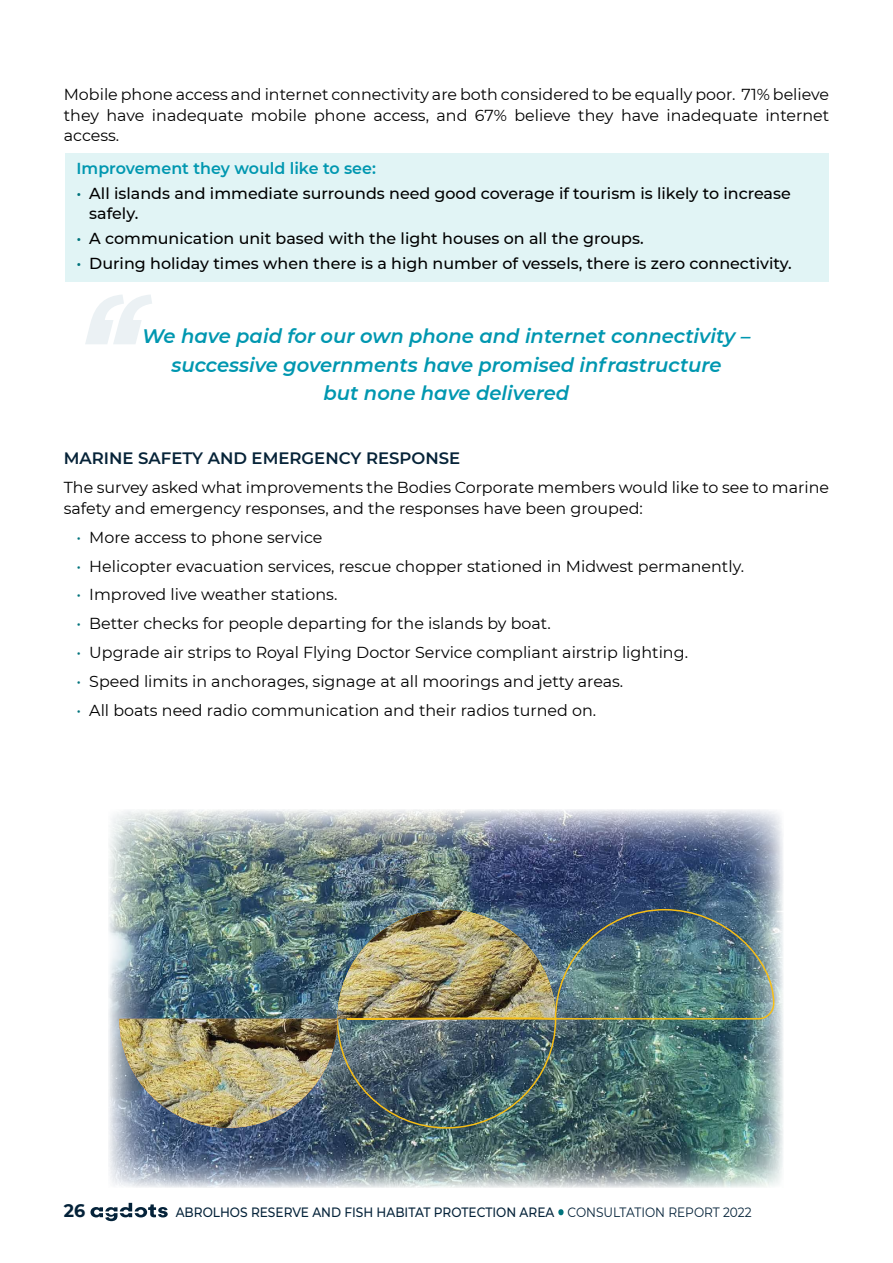
<style>
.page{position:relative;width:893px;height:1263px;background:#fff}
.page>*{position:absolute;margin:0;border:0;box-sizing:border-box;transform-origin:0 0}
.t1{font:italic 600 19.5px/28.5px "Montserrat";color:#0097b0;text-align:center}
.t2{font:700 18px "Montserrat";color:#042239}
.t3{font:600 16.5px "Montserrat";color:#062338}
.t4{font:15.9px/20.4px "Montserrat";color:#000;text-align:justify}
.t5{font:500 15.9px/20.4px "Montserrat";color:#000}
.t6{font:600 15.9px "Montserrat";color:#0097b0}
.t7{font:500 13.5px "Montserrat";color:#042239;scale:.9 1}
.s1{color:#00737c}
.s2{font-weight:400}
</style>
<div class="page">
<svg style="left:558px;top:1209px;width:6px;height:6px"></svg>
<svg style="left:90px;top:1203px;width:78px;height:18px"></svg>
<div style="left:65px;top:153px;width:764px;height:129px;background:#e1f4f5"></div>
<img style="left:108px;top:809px;width:675px;height:379px">
<svg style="left:85px;top:295px;width:67px;height:49px"></svg>
<img style="left:336px;top:908px;width:439px;height:221px">
<img style="left:119px;top:910px;width:437px;height:218px">
<img style="left:119px;top:1019px;width:218px;height:109px">
<p class="t4" style="left:64px;top:84px;width:767px">Mobile phone access and internet connectivity are both considered to be equally poor. 71% believe they have inadequate mobile phone access, and 67% believe they have inadequate internet access.</p>
<p class="t6" style="left:77px;top:157px;width:301px">Improvement they would like to see:</p>
<p class="t5" style="left:89px;top:183px;width:703px;text-indent:-13px"><span class="s1">•</span> All islands and immediate surrounds need good coverage if tourism is likely to increase safely.</p>
<p class="t5" style="left:77px;top:228px;width:569px"><span class="s1">•</span> A communication unit based with the light houses on all the groups.</p>
<p class="t5" style="left:77px;top:252px;width:717px"><span class="s1">•</span> During holiday times when there is a high number of vessels, there is zero connectivity.</p>
<p class="t1" style="left:142px;top:321px;width:610px">We have paid for our own phone and internet connectivity – successive governments have promised infrastructure<br>but none have delivered</p>
<p class="t3" style="left:64px;top:447px;width:398px">MARINE SAFETY AND EMERGENCY RESPONSE</p>
<p class="t4" style="left:64px;top:477px;width:767px">The survey asked what improvements the Bodies Corporate members would like to see to marine safety and emergency responses, and the responses have been grouped:</p>
<p class="t4" style="left:77px;top:526px;width:247px"><span class="s1">•</span> More access to phone service</p>
<p class="t4" style="left:77px;top:555px;width:669px"><span class="s1">•</span> Helicopter evacuation services, rescue chopper stationed in Midwest permanently.</p>
<p class="t4" style="left:77px;top:584px;width:262px"><span class="s1">•</span> Improved live weather stations.</p>
<p class="t4" style="left:77px;top:613px;width:476px"><span class="s1">•</span> Better checks for people departing for the islands by boat.</p>
<p class="t4" style="left:77px;top:642px;width:613px"><span class="s1">•</span> Upgrade air strips to Royal Flying Doctor Service compliant airstrip lighting.</p>
<p class="t4" style="left:77px;top:671px;width:548px"><span class="s1">•</span> Speed limits in anchorages, signage at all moorings and jetty areas.</p>
<p class="t4" style="left:77px;top:700px;width:521px"><span class="s1">•</span> All boats need radio communication and their radios turned on.</p>
<p class="t2" style="left:64px;top:1197px;width:23px">26</p>
<p class="t7" style="left:176px;top:1202px;width:641px">ABROLHOS RESERVE AND FISH HABITAT PROTECTION AREA <span class="s2">CONSULTATION REPORT 2022</span></p>
</div>
